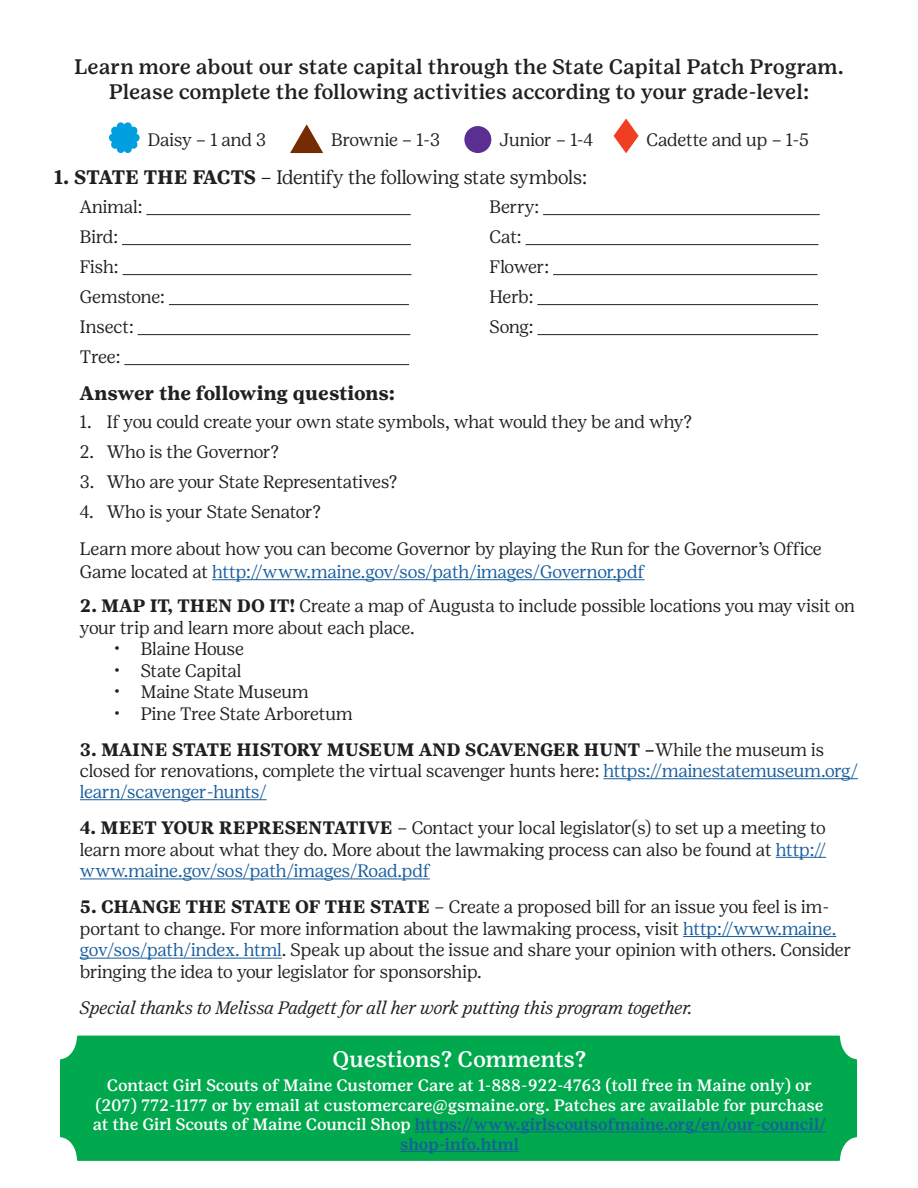
<style>
.page{position:relative;width:918px;height:1188px;background:#fff}
.page>*{position:absolute;margin:0;border:0;box-sizing:border-box;transform-origin:0 0}
.t1{font:500 22.5px "Girl Scout Text";letter-spacing:-.005em;color:#fff}
.t2{font:500 21px/25.2px "Girl Scout Text";letter-spacing:-.01em;color:#231f20;text-align:center}
.t3{font:300 19.5px "Girl Scout Display";letter-spacing:-.01em;color:#231f20}
.t4{font:700 19.5px "Girl Scout Text";color:#231f20}
.t5{font:300 18px/21.6px "Girl Scout Display";letter-spacing:-.005em;color:#231f20}
.t6{font:italic 300 18px "Girl Scout Display";letter-spacing:-.005em;color:#231f20}
.t7{font:500 16.5px/19.5px "Girl Scout Text";letter-spacing:-.01em;color:#fff;text-align:center}
.s1{font-family:"Girl Scout Text";font-weight:700}
.s2{color:#175d9e}
</style>
<div class="page">
<svg style="left:109px;top:122px;width:31px;height:31px"></svg>
<svg style="left:290px;top:125px;width:33px;height:28px"></svg>
<div style="left:464px;top:126px;width:27px;height:27px;background:#5b2e91;border-radius:50%"></div>
<svg style="left:614px;top:119px;width:25px;height:34px"></svg>
<hr style="left:146px;top:214px;width:265px;height:1px;background:#231f20">
<hr style="left:122px;top:244px;width:289px;height:1px;background:#231f20">
<hr style="left:123px;top:274px;width:288px;height:1px;background:#231f20">
<hr style="left:169px;top:304px;width:240px;height:1px;background:#231f20">
<hr style="left:138px;top:334px;width:272px;height:1px;background:#231f20">
<hr style="left:124px;top:364px;width:285px;height:1px;background:#231f20">
<hr style="left:543px;top:214px;width:277px;height:1px;background:#231f20">
<hr style="left:526px;top:244px;width:292px;height:1px;background:#231f20">
<hr style="left:553px;top:274px;width:265px;height:1px;background:#231f20">
<hr style="left:537px;top:304px;width:281px;height:1px;background:#231f20">
<hr style="left:537px;top:334px;width:281px;height:1px;background:#231f20">
<hr style="left:212px;top:579px;width:433px;height:1px;background:#175d9e">
<hr style="left:603px;top:778px;width:255px;height:1px;background:#175d9e">
<hr style="left:80px;top:799px;width:187px;height:1px;background:#175d9e">
<hr style="left:776px;top:857px;width:50px;height:1px;background:#175d9e">
<hr style="left:80px;top:878px;width:350px;height:1px;background:#175d9e">
<hr style="left:683px;top:936px;width:153px;height:1px;background:#175d9e">
<hr style="left:80px;top:958px;width:202px;height:1px;background:#175d9e">
<div style="left:60px;top:1036px;width:797px;height:125px;background:#00a84e"></div>
<hr style="left:415px;top:1131px;width:411px;height:1px;background:#175d9e">
<hr style="left:400px;top:1151px;width:119px;height:1px;background:#175d9e">
<p class="t2" style="left:74px;top:54px;width:771px">Learn more about our state capital through the State Capital Patch Program.<br>Please complete the following activities according to your grade-level:</p>
<p class="t5" style="left:148px;top:129px;width:120px">Daisy – 1 and 3</p>
<p class="t5" style="left:331px;top:129px;width:110px">Brownie – 1-3</p>
<p class="t5" style="left:499px;top:129px;width:95px">Junior – 1-4</p>
<p class="t5" style="left:647px;top:129px;width:164px">Cadette and up – 1-5</p>
<p class="t3" style="left:54px;top:166px;width:535px"><span class="s1">1. STATE THE FACTS</span> – Identify the following state symbols:</p>
<p class="t5" style="left:80px;top:196px;width:64px">Animal:</p>
<p class="t5" style="left:80px;top:226px;width:40px">Bird:</p>
<p class="t5" style="left:80px;top:256px;width:40px">Fish:</p>
<p class="t5" style="left:80px;top:286px;width:86px">Gemstone:</p>
<p class="t5" style="left:80px;top:316px;width:55px">Insect:</p>
<p class="t5" style="left:80px;top:346px;width:42px">Tree:</p>
<p class="t5" style="left:490px;top:196px;width:51px">Berry:</p>
<p class="t5" style="left:490px;top:226px;width:33px">Cat:</p>
<p class="t5" style="left:490px;top:256px;width:61px">Flower:</p>
<p class="t5" style="left:490px;top:286px;width:45px">Herb:</p>
<p class="t5" style="left:490px;top:316px;width:45px">Song:</p>
<p class="t4" style="left:80px;top:381px;width:317px">Answer the following questions:</p>
<p class="t5" style="left:80px;top:411px;width:614px">1. If you could create your own state symbols, what would they be and why?</p>
<p class="t5" style="left:80px;top:441px;width:201px">2. Who is the Governor?</p>
<p class="t5" style="left:80px;top:471px;width:319px">3. Who are your State Representatives?</p>
<p class="t5" style="left:80px;top:501px;width:243px">4. Who is your State Senator?</p>
<p class="t5" style="left:80px;top:538px;width:743px;line-height:22.5px">Learn more about how you can become Governor by playing the Run for the Governor’s Office<br>Game located at <span class="s2">http://www.maine.gov/sos/path/images/Governor.pdf</span></p>
<p class="t5" style="left:80px;top:595px;width:777px"><span class="s1">2. MAP IT, THEN DO IT!</span> Create a map of Augusta to include possible locations you may visit on your trip and learn more about each place.</p>
<p class="t5" style="left:114px;top:638px;width:132px">• Blaine House</p>
<p class="t5" style="left:114px;top:660px;width:129px">• State Capital</p>
<p class="t5" style="left:114px;top:681px;width:196px">• Maine State Museum</p>
<p class="t5" style="left:114px;top:703px;width:240px">• Pine Tree State Arboretum</p>
<p class="t5" style="left:80px;top:739px;width:780px;line-height:21px"><span class="s1">3. MAINE STATE HISTORY MUSEUM AND SCAVENGER HUNT –</span>While the museum is closed for renovations, complete the virtual scavenger hunts here: <span class="s2">https://mainestatemuseum.org/ learn/scavenger-hunts/</span></p>
<p class="t5" style="left:80px;top:817px;width:748px;text-align:justify"><span class="s1">4. MEET YOUR REPRESENTATIVE</span> – Contact your local legislator(s) to set up a meeting to learn more about what they do. More about the lawmaking process can also be found at <span class="s2">http:// www.maine.gov/sos/path/images/Road.pdf</span></p>
<p class="t5" style="left:80px;top:896px;width:773px"><span class="s1">5. CHANGE THE STATE OF THE STATE</span> – Create a proposed bill for an issue you feel is im&shy;portant to change. For more information about the lawmaking process, visit <span class="s2">http://www.maine. gov/sos/path/index. html</span>. Speak up about the issue and share your opinion with others. Consider bringing the idea to your legislator for sponsorship.</p>
<p class="t6" style="left:80px;top:998px;width:614px">Special thanks to Melissa Padgett for all her work putting this program together.</p>
<p class="t1" style="left:333px;top:1046px;width:255px">Questions? Comments?</p>
<p class="t7" style="left:93px;top:1076px;width:735px">Contact Girl Scouts of Maine Customer Care at 1-888-922-4763 (toll free in Maine only) or (207) 772-1177 or by email at customercare@gsmaine.org. Patches are available for purchase at the Girl Scouts of Maine Council Shop <span class="s2">https://www.girlscoutsofmaine.org/en/our-council/ shop-info.html</span></p>
</div>
